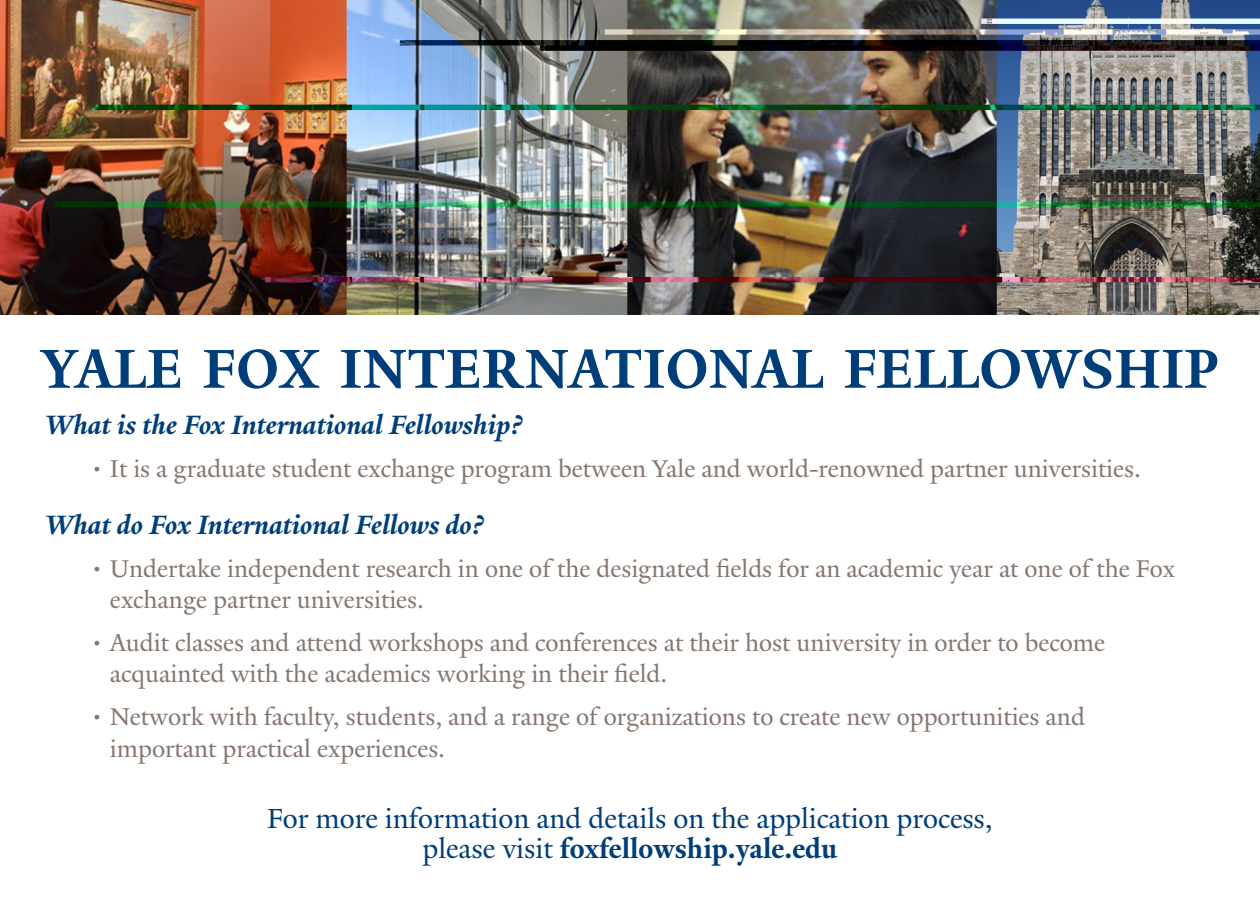
<style>
.page{position:relative;width:1260px;height:900px;background:#fff}
.page>*{position:absolute;margin:0;border:0;box-sizing:border-box;transform-origin:0 0}
.t1{font:700 59.5px "Yale Design";letter-spacing:.015em;color:#003e7a}
.t2{font:30px/30px "Yale New";color:#003e7a;text-align:center}
.t3{font:italic 700 28.75px "Yale New";color:#003e7a}
.t4{font:26.25px/31.5px "Yale New";color:#867770}
.s1{font-weight:700}
</style>
<div class="page">
<img style="left:0;top:0;width:1260px;height:315px">
<h1 class="t1" style="left:41px;top:333px;width:1179px">YALE FOX INTERNATIONAL FELLOWSHIP</h1>
<p class="t3" style="left:45px;top:408px;width:479px">What is the Fox International Fellowship?</p>
<p class="t4" style="left:90px;top:453px;width:1053px">• It is a graduate student exchange program between Yale and world-renowned partner universities.</p>
<p class="t3" style="left:45px;top:508px;width:440px">What do Fox International Fellows do?</p>
<p class="t4" style="left:110px;top:552px;width:1067px;text-indent:-20px">• Undertake independent research in one of the designated fields for an academic year at one of the Fox exchange partner universities.</p>
<p class="t4" style="left:110px;top:627px;width:997px;text-indent:-20px">• Audit classes and attend workshops and conferences at their host university in order to become acquainted with the academics working in their field.</p>
<p class="t4" style="left:110px;top:701px;width:977px;text-indent:-20px">• Network with faculty, students, and a range of organizations to create new opportunities and important practical experiences.</p>
<p class="t2" style="left:267px;top:804px;width:727px">For more information and details on the application process, please visit <span class="s1">foxfellowship.yale.edu</span></p>
</div>
